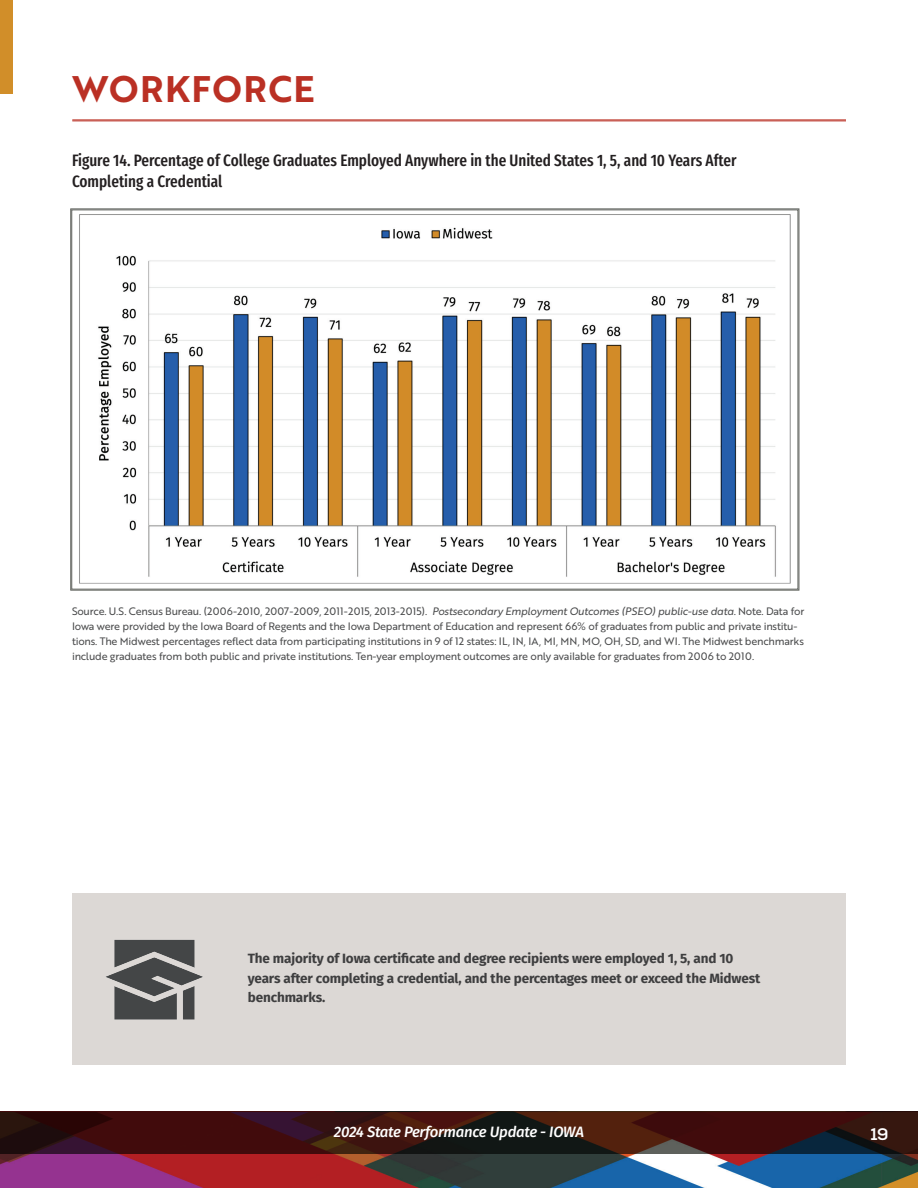
<style>
.page{position:relative;width:918px;height:1188px;background:#fff}
.page>*{position:absolute;margin:0;border:0;box-sizing:border-box;transform-origin:0 0}
.t1{font:36px "Brother 1816 Bold";letter-spacing:.04em;color:#ba3024}
.t2{font:500 16.5px/21px "Fira Sans Compressed";color:#231f20}
.t3{font:800 16.5px "Nexa Slab";color:#fff}
.t4{font:italic 500 15px "Fira Sans";letter-spacing:-.02em;color:#fff}
.t5{font:700 13.5px/19.5px "Fira Sans";letter-spacing:-.01em;color:#3e3e3f}
.t6{font:10.5px/15px "Brother 1816 Regular";letter-spacing:-.02em;color:#4b4c4d}
.s1{font-family:"Brother 1816 Regular Italic"}
</style>
<div class="page">
<img style="left:0;top:1154px;width:918px;height:34px">
<svg style="left:0;top:1111px;width:918px;height:43px;background:#361312"></svg>
<div style="left:72px;top:893px;width:774px;height:172px;background:#dcd8d5"></div>
<div style="left:0;top:0;width:12px;height:93px;background:#d18e29"></div>
<hr style="left:72px;top:120px;width:774px;height:1px;background:#ba3024">
<hr style="left:72px;top:121px;width:774px;height:1px;background:#ba3024">
<img style="left:106px;top:939px;width:97px;height:81px">
<svg style="left:70px;top:208px;width:729px;height:383px"></svg>
<h1 class="t1" style="left:72px;top:61px;width:244px">WORKFORCE</h1>
<h2 class="t2" style="left:72px;top:149px;width:666px">Figure 14. Percentage of College Graduates Employed Anywhere in the United States 1, 5, and 10 Years After<br>Completing a Credential</h2>
<p class="t6" style="left:72px;top:604px;width:734px">Source. U.S. Census Bureau. (2006-2010, 2007-2009, 2011-2015, 2013-2015). <span class="s1">Postsecondary Employment Outcomes (PSEO) public-use data.</span> Note. Data for Iowa were provided by the Iowa Board of Regents and the Iowa Department of Education and represent 66% of graduates from public and private institu&shy;tions. The Midwest percentages reflect data from participating institutions in 9 of 12 states: IL, IN, IA, MI, MN, MO, OH, SD, and WI. The Midwest benchmarks include graduates from both public and private institutions. Ten-year employment outcomes are only available for graduates from 2006 to 2010.</p>
<p class="t5" style="left:248px;top:948px;width:514px">The majority of Iowa certificate and degree recipients were employed 1, 5, and 10 years after completing a credential, and the percentages meet or exceed the Midwest benchmarks.</p>
<h3 class="t4" style="left:334px;top:1120px;width:252px">2024 State Performance Update - IOWA</h3>
<h2 class="t3" style="left:870px;top:1124px;width:20px">19</h2>
</div>
